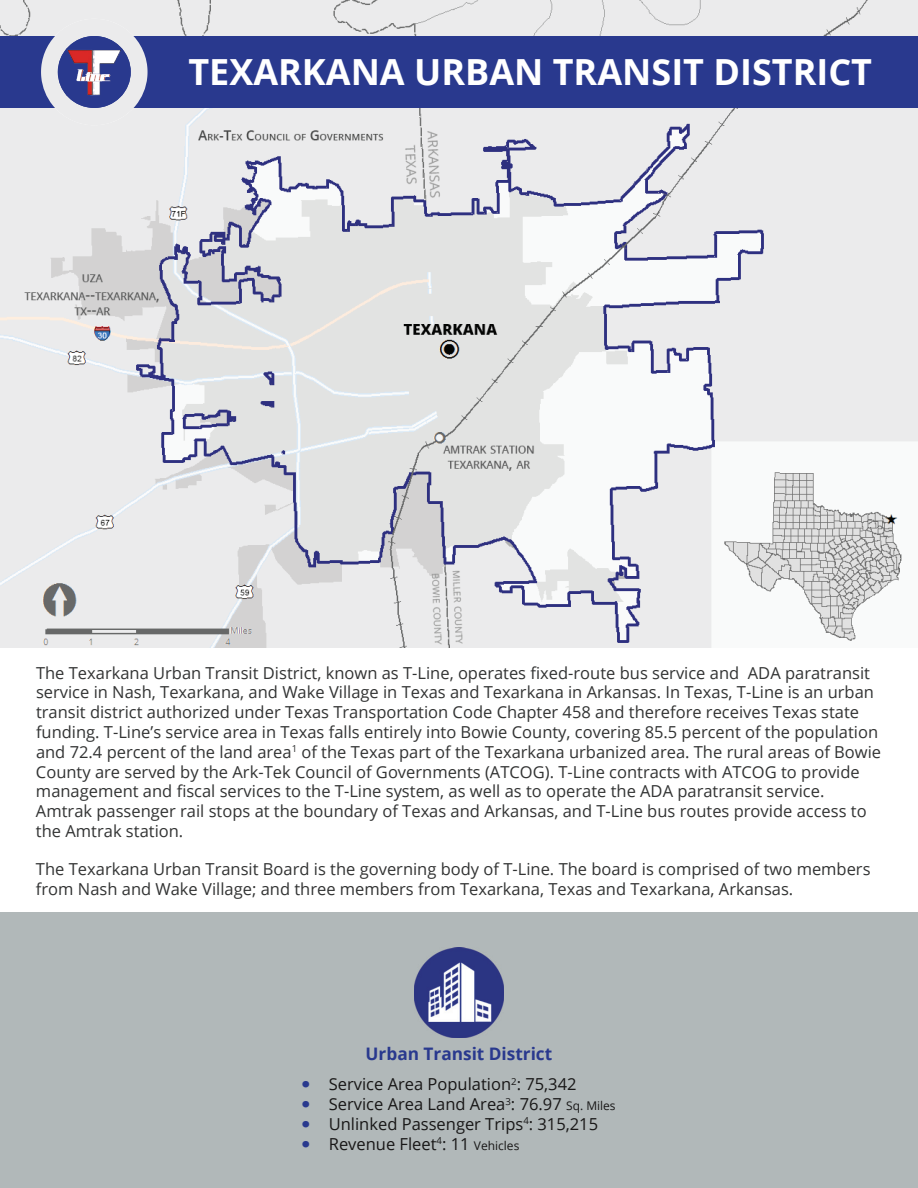
<style>
.page{position:relative;width:918px;height:1188px;background:#fff}
.page>*{position:absolute;margin:0;border:0;box-sizing:border-box;transform-origin:0 0}
.t1{font:700 36px "Open Sans";color:#fff}
.t2{font:700 17.25px "Open Sans";color:#29398e}
.t3{font:16.5px/19.8px "Open Sans";color:#323333}
.t4{font:16.5px/19.8px "Open Sans";color:#181717}
.s1{font-size:12px}
</style>
<div class="page">
<img style="left:0;top:0;width:918px;height:648px">
<div style="left:0;top:913px;width:918px;height:275px;background:#b1b8b9"></div>
<div style="left:0;top:36px;width:918px;height:72px;background:#29398e"></div>
<img style="left:59px;top:19px;width:35px;height:13px">
<img style="left:66px;top:48px;width:55px;height:48px">
<img style="left:414px;top:948px;width:90px;height:90px">
<h1 class="t1" style="left:188px;top:47px;width:685px">TEXARKANA URBAN TRANSIT DISTRICT</h1>
<p class="t3" style="left:36px;top:662px;width:847px">The Texarkana Urban Transit District, known as T-Line, operates fixed-route bus service and ADA paratransit service in Nash, Texarkana, and Wake Village in Texas and Texarkana in Arkansas. In Texas, T-Line is an urban transit district authorized under Texas Transportation Code Chapter 458 and therefore receives Texas state funding. T-Line’s service area in Texas falls entirely into Bowie County, covering 85.5 percent of the population and 72.4 percent of the land area<sup>1</sup> of the Texas part of the Texarkana urbanized area. The rural areas of Bowie County are served by the Ark-Tek Council of Governments (ATCOG). T-Line contracts with ATCOG to provide management and fiscal services to the T-Line system, as well as to operate the ADA paratransit service.<br>Amtrak passenger rail stops at the boundary of Texas and Arkansas, and T-Line bus routes provide access to the Amtrak station.</p>
<p class="t3" style="left:36px;top:859px;width:836px">The Texarkana Urban Transit Board is the governing body of T-Line. The board is comprised of two members from Nash and Wake Village; and three members from Texarkana, Texas and Texarkana, Arkansas.</p>
<p class="t2" style="left:366px;top:1041px;width:188px">Urban Transit District</p>
<p class="t4" style="left:329px;top:1074px;width:288px">Service Area Population<sup>2</sup>: 75,342<br>Service Area Land Area<sup>3</sup>: 76.97 <span class="s1">Sq. Miles </span>Unlinked Passenger Trips<sup>4</sup>: 315,215<br>Revenue Fleet<sup>4</sup>: 11 <span class="s1">Vehicles</span></p>
</div>
